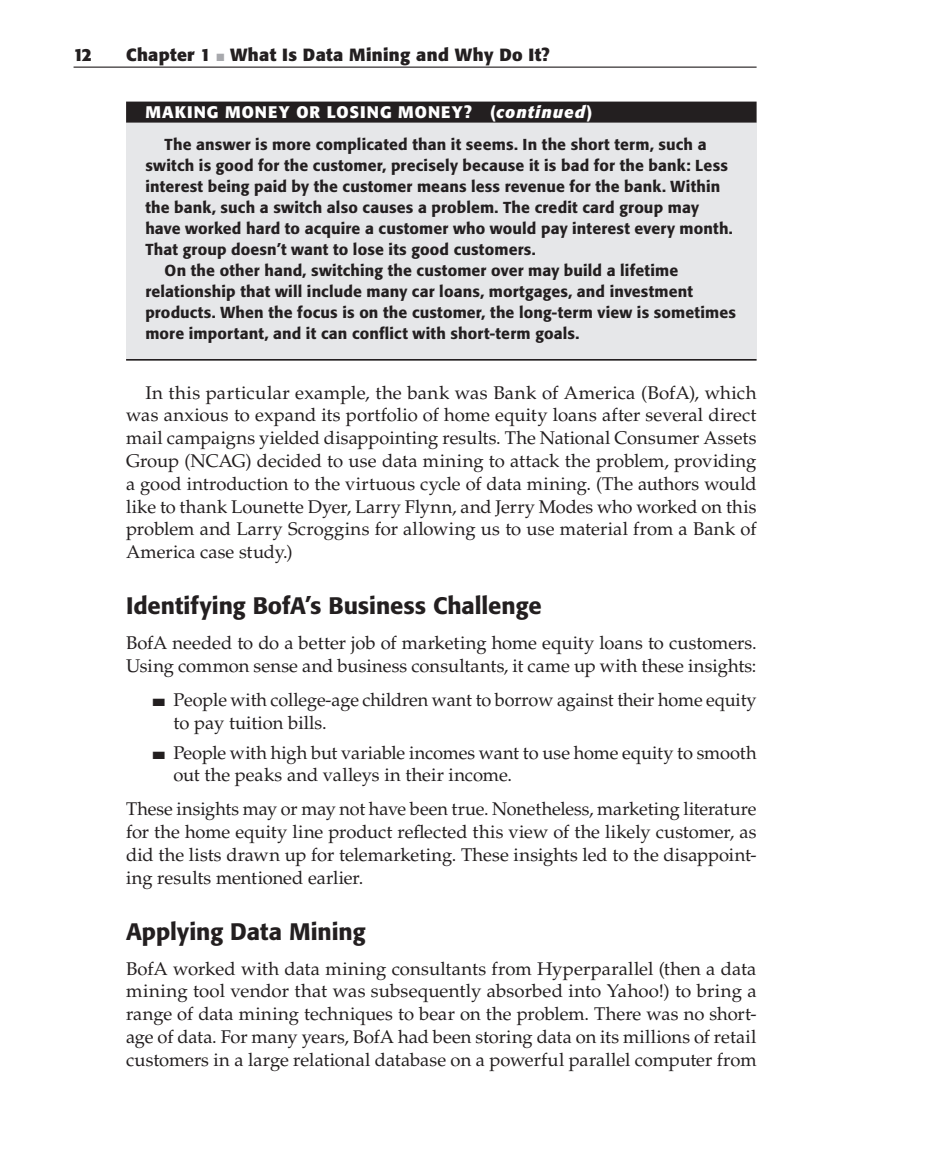
<style>
.page{position:relative;width:930px;height:1166px;background:#fff}
.page>*{position:absolute;margin:0;border:0;box-sizing:border-box;transform-origin:0 0}
.t1{font:500 23.62px "Formata";color:#231f20}
.t2{font:18.38px/22.8px "Palatino";letter-spacing:-.005em;color:#231f20;text-align:justify}
.t3{font:700 17.5px "Formata";letter-spacing:.02em;color:#231f20}
.t4{font:700 16.62px "Formata";letter-spacing:.06em;color:#fff}
.t5{font:500 15.75px "Formata";letter-spacing:.01em;color:#231f20}
.s1{color:#a8a9ad}
.s2{font-style:italic}
</style>
<div class="page">
<hr style="left:74px;top:67px;width:682px;height:1px;background:#231f20">
<hr style="left:126px;top:358px;width:630px;height:2px;background:#231f20">
<div style="left:126px;top:122px;width:630px;height:236px;background:#e6e7e9"></div>
<div style="left:126px;top:102px;width:630px;height:21px;background:#231f20"></div>
<p class="t3" style="left:74px;top:47px;width:20px">12</p>
<p class="t3" style="left:126px;top:47px;width:425px">Chapter 1 <span class="s1">■</span> What Is Data Mining and Why Do It?</p>
<p class="t4" style="left:145px;top:105px;width:448px">MAKING MONEY OR LOSING MONEY? (<span class="s2">continued</span>)</p>
<p class="t5" style="left:164px;top:137px;width:543px">The answer is more complicated than it seems. In the short term, such a</p>
<p class="t5" style="left:145px;top:158px;width:584px">switch is good for the customer, precisely because it is bad for the bank: Less</p>
<p class="t5" style="left:145px;top:179px;width:576px">interest being paid by the customer means less revenue for the bank. Within</p>
<p class="t5" style="left:145px;top:200px;width:555px">the bank, such a switch also causes a problem. The credit card group may</p>
<p class="t5" style="left:145px;top:221px;width:589px">have worked hard to acquire a customer who would pay interest every month.</p>
<p class="t5" style="left:145px;top:242px;width:392px">That group doesn’t want to lose its good customers.</p>
<p class="t5" style="left:164px;top:263px;width:515px">On the other hand, switching the customer over may build a lifetime</p>
<p class="t5" style="left:145px;top:284px;width:549px">relationship that will include many car loans, mortgages, and investment</p>
<p class="t5" style="left:145px;top:305px;width:592px">products. When the focus is on the customer, the long-term view is sometimes</p>
<p class="t5" style="left:145px;top:326px;width:435px">more important, and it can conflict with short-term goals.</p>
<p class="t2" style="left:126px;top:383px;width:632px;text-indent:19px">In this particular example, the bank was Bank of America (BofA), which was anxious to expand its portfolio of home equity loans after several direct mail campaigns yielded disappointing results. The National Consumer Assets Group (NCAG) decided to use data mining to attack the problem, providing a good introduction to the virtuous cycle of data mining. (The authors would like to thank Lounette Dyer, Larry Flynn, and Jerry Modes who worked on this problem and Larry Scroggins for allowing us to use material from a Bank of America case study.)</p>
<p class="t1" style="left:126px;top:595px;width:417px">Identifying BofA’s Business Challenge</p>
<p class="t2" style="left:126px;top:633px;width:632px">BofA needed to do a better job of marketing home equity loans to customers.<br>Using common sense and business consultants, it came up with these insights:</p>
<p class="t2" style="left:173px;top:690px;width:584px;text-indent:-21px">■ People with college-age children want to borrow against their home equity to pay tuition bills.</p>
<p class="t2" style="left:173px;top:743px;width:584px;text-indent:-21px">■ People with high but variable incomes want to use home equity to smooth out the peaks and valleys in their income.</p>
<p class="t2" style="left:126px;top:800px;width:632px">These insights may or may not have been true. Nonetheless, marketing literature for the home equity line product reflected this view of the likely customer, as did the lists drawn up for telemarketing. These insights led to the disappoint&shy;ing results mentioned earlier.</p>
<p class="t1" style="left:126px;top:920px;width:241px">Applying Data Mining</p>
<p class="t2" style="left:126px;top:959px;width:632px">BofA worked with data mining consultants from Hyperparallel (then a data mining tool vendor that was subsequently absorbed into Yahoo!) to bring a range of data mining techniques to bear on the problem. There was no short&shy;age of data. For many years, BofA had been storing data on its millions of retail customers in a large relational database on a powerful parallel computer from</p>
</div>
